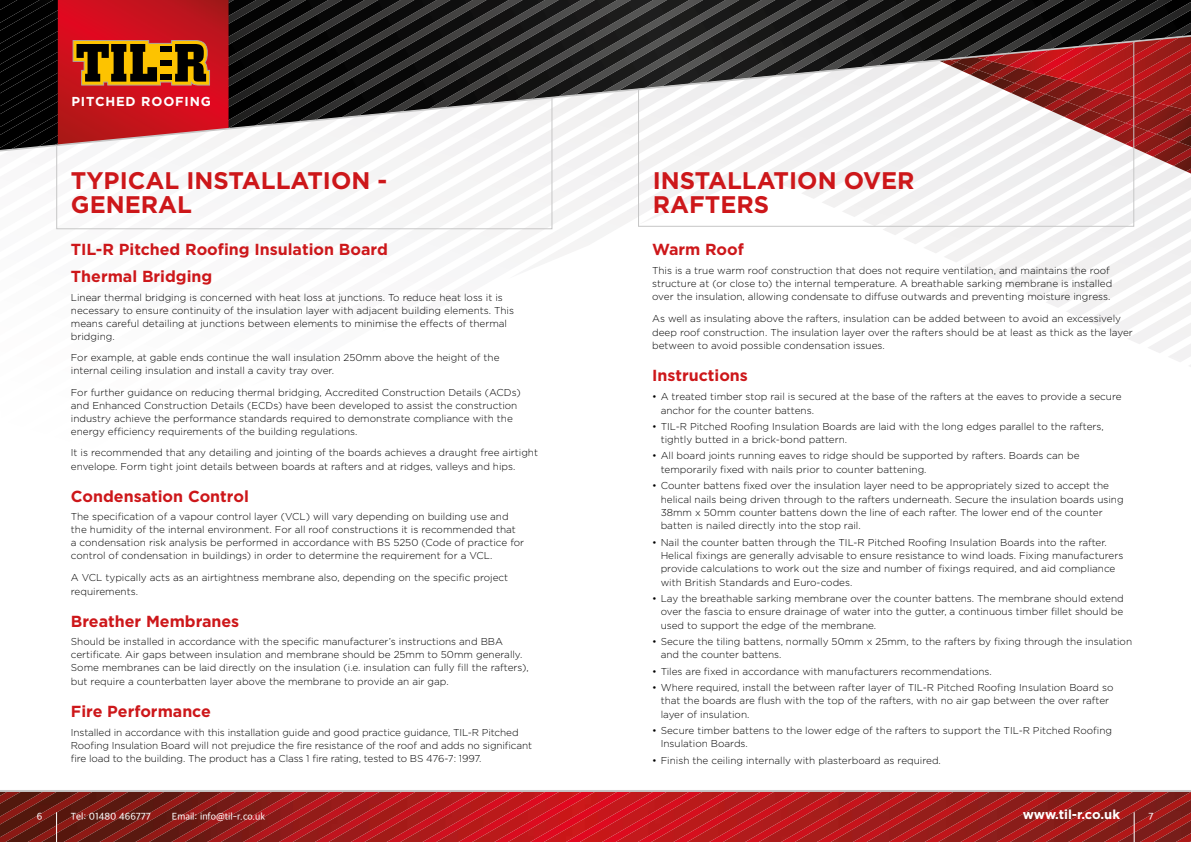
<style>
.page{position:relative;width:1191px;height:842px;background:#fff}
.page>*{position:absolute;margin:0;border:0;box-sizing:border-box;transform-origin:0 0}
.t1{font:700 24px/24px "Gotham";color:#cd171a}
.t2{font:700 16px/27.8px "Gotham";color:#cd171a}
.t3{font:700 13px "Gotham";letter-spacing:-.005em;color:#fff}
.t4{font:700 13px "Gotham";letter-spacing:.065em;color:#fff}
.t5{font:300 10px/13.4px "Gotham";color:#000}
.t6{font:500 10px "Apple SD Gothic Neo";color:#fff}
</style>
<div class="page">
<img style="left:0;top:792px;width:1191px;height:50px">
<hr style="left:56px;top:812px;width:1px;height:30px;background:#fff">
<hr style="left:1134px;top:812px;width:1px;height:30px;background:#fff">
<hr style="left:0;top:790px;width:1191px;height:2px;background:#c6c6c6">
<img style="left:775px;top:0;width:16px;height:26px">
<img style="left:739px;top:0;width:36px;height:34px">
<img style="left:703px;top:0;width:36px;height:34px">
<img style="left:667px;top:0;width:36px;height:34px">
<img style="left:791px;top:0;width:43px;height:26px">
<img style="left:631px;top:0;width:36px;height:34px">
<img style="left:595px;top:0;width:36px;height:34px">
<img style="left:559px;top:0;width:36px;height:34px">
<img style="left:834px;top:0;width:43px;height:26px">
<svg style="left:467px;top:230px;width:724px;height:96px"></svg>
<img style="left:523px;top:0;width:36px;height:34px">
<img style="left:486px;top:0;width:37px;height:34px">
<svg style="left:508px;top:152px;width:252px;height:127px"></svg>
<img style="left:877px;top:0;width:44px;height:26px">
<img style="left:450px;top:0;width:36px;height:34px">
<img style="left:414px;top:0;width:36px;height:34px">
<img style="left:378px;top:0;width:36px;height:34px">
<img style="left:921px;top:0;width:43px;height:26px">
<img style="left:342px;top:0;width:36px;height:34px">
<img style="left:1172px;top:0;width:19px;height:26px">
<img style="left:1136px;top:0;width:36px;height:26px">
<img style="left:306px;top:0;width:36px;height:34px">
<img style="left:1100px;top:0;width:36px;height:26px">
<svg style="left:760px;top:26px;width:431px;height:282px"></svg>
<img style="left:964px;top:0;width:136px;height:34px">
<img style="left:270px;top:0;width:36px;height:34px">
<svg style="left:254px;top:34px;width:937px;height:118px;background:#533e3d"></svg>
<svg style="left:0;top:0;width:254px;height:152px;background:#6e2012"></svg>
<svg style="left:56px;top:97px;width:497px;height:133px"></svg>
<svg style="left:637px;top:40px;width:497px;height:187px"></svg>
<h3 class="t4" style="left:71px;top:94px;width:141px">PITCHED ROOFING</h3>
<h1 class="t1" style="left:71px;top:168px;width:318px">TYPICAL INSTALLATION -<br>GENERAL</h1>
<h2 class="t2" style="left:71px;top:235px;width:318px">TIL-R Pitched Roofing Insulation Board<br>Thermal Bridging</h2>
<p class="t5" style="left:71px;top:291px;width:444px;line-height:13px">Linear thermal bridging is concerned with heat loss at junctions. To reduce heat loss it is necessary to ensure continuity of the insulation layer with adjacent building elements. This means careful detailing at junctions between elements to minimise the effects of thermal bridging.</p>
<p class="t5" style="left:71px;top:351px;width:430px;line-height:13px">For example, at gable ends continue the wall insulation 250mm above the height of the internal ceiling insulation and install a cavity tray over.</p>
<p class="t5" style="left:71px;top:386px;width:451px;line-height:13px">For further guidance on reducing thermal bridging, Accredited Construction Details (ACDs) and Enhanced Construction Details (ECDs) have been developed to assist the construction industry achieve the performance standards required to demonstrate compliance with the energy efficiency requirements of the building regulations.</p>
<p class="t5" style="left:71px;top:446px;width:469px;line-height:13px">It is recommended that any detailing and jointing of the boards achieves a draught free airtight envelope. Form tight joint details between boards at rafters and at ridges, valleys and hips.</p>
<h2 class="t2" style="left:71px;top:481px;width:179px">Condensation Control</h2>
<p class="t5" style="left:71px;top:510px;width:455px;line-height:13px">The specification of a vapour control layer (VCL) will vary depending on building use and the humidity of the internal environment. For all roof constructions it is recommended that<br>a condensation risk analysis be performed in accordance with BS 5250 (Code of practice for control of condensation in buildings) in order to determine the requirement for a VCL.</p>
<p class="t5" style="left:71px;top:570px;width:439px;line-height:14px">A VCL typically acts as an airtightness membrane also, depending on the specific project requirements.</p>
<h2 class="t2" style="left:71px;top:607px;width:170px">Breather Membranes</h2>
<p class="t5" style="left:71px;top:635px;width:459px;line-height:13px">Should be installed in accordance with the specific manufacturer’s instructions and BBA certificate. Air gaps between insulation and membrane should be 25mm to 50mm generally.<br>Some membranes can be laid directly on the insulation (i.e. insulation can fully fill the rafters),</p>
<p class="t5" style="left:71px;top:675px;width:379px">but require a counterbatten layer above the membrane to provide an air gap.</p>
<h2 class="t2" style="left:71px;top:697px;width:142px">Fire Performance</h2>
<p class="t5" style="left:71px;top:726px;width:463px;line-height:13px">Installed in accordance with this installation guide and good practice guidance, TIL-R Pitched<br>Roofing Insulation Board will not prejudice the fire resistance of the roof and adds no significant fire load to the building. The product has a Class 1 fire rating, tested to BS 476-7: 1997.</p>
<h1 class="t1" style="left:652px;top:168px;width:263px">INSTALLATION OVER<br>RAFTERS</h1>
<h2 class="t2" style="left:652px;top:235px;width:93px">Warm Roof</h2>
<p class="t5" style="left:652px;top:263px;width:461px">This is a true warm roof construction that does not require ventilation, and maintains the roof structure at (or close to) the internal temperature. A breathable sarking membrane is installed over the insulation, allowing condensate to diffuse outwards and preventing moisture ingress.</p>
<p class="t5" style="left:652px;top:312px;width:482px">As well as insulating above the rafters, insulation can be added between to avoid an excessively deep roof construction. The insulation layer over the rafters should be at least as thick as the layer between to avoid possible condensation issues.</p>
<h2 class="t2" style="left:652px;top:361px;width:97px">Instructions</h2>
<p class="t5" style="left:660px;top:390px;width:462px;text-indent:-8px">• A treated timber stop rail is secured at the base of the rafters at the eaves to provide a secure anchor for the counter battens.</p>
<p class="t5" style="left:660px;top:419px;width:444px;text-indent:-8px">• TIL-R Pitched Roofing Insulation Boards are laid with the long edges parallel to the rafters, tightly butted in a brick-bond pattern.</p>
<p class="t5" style="left:660px;top:449px;width:420px;text-indent:-8px">• All board joints running eaves to ridge should be supported by rafters. Boards can be temporarily fixed with nails prior to counter battening.</p>
<p class="t5" style="left:660px;top:479px;width:464px;text-indent:-8px">• Counter battens fixed over the insulation layer need to be appropriately sized to accept the helical nails being driven through to the rafters underneath. Secure the insulation boards using 38mm x 50mm counter battens down the line of each rafter. The lower end of the counter batten is nailed directly into the stop rail.</p>
<p class="t5" style="left:660px;top:535px;width:464px;text-indent:-8px">• Nail the counter batten through the TIL-R Pitched Roofing Insulation Boards into the rafter.<br>Helical fixings are generally advisable to ensure resistance to wind loads. Fixing manufacturers provide calculations to work out the size and number of fixings required, and aid compliance with British Standards and Euro-codes.</p>
<p class="t5" style="left:660px;top:592px;width:464px;text-align:justify;text-indent:-8px">• Lay the breathable sarking membrane over the counter battens. The membrane should extend over the fascia to ensure drainage of water into the gutter, a continuous timber fillet should be used to support the edge of the membrane.</p>
<p class="t5" style="left:660px;top:635px;width:473px;text-indent:-8px">• Secure the tiling battens, normally 50mm x 25mm, to the rafters by fixing through the insulation and the counter battens.</p>
<p class="t5" style="left:652px;top:664px;width:341px">• Tiles are fixed in accordance with manufacturers recommendations.</p>
<p class="t5" style="left:660px;top:680px;width:454px;text-indent:-8px">• Where required, install the between rafter layer of TIL-R Pitched Roofing Insulation Board so that the boards are flush with the top of the rafters, with no air gap between the over rafter layer of insulation.</p>
<p class="t5" style="left:660px;top:723px;width:453px;text-indent:-8px">• Secure timber battens to the lower edge of the rafters to support the TIL-R Pitched Roofing<br>Insulation Boards.</p>
<p class="t5" style="left:652px;top:753px;width:290px">• Finish the ceiling internally with plasterboard as required.</p>
<p class="t6" style="left:37px;top:811px;width:7px">6</p>
<p class="t6" style="left:71px;top:811px;width:81px">Tel: 01480 466777</p>
<p class="t6" style="left:172px;top:811px;width:95px">Email: info@til-r.co.uk</p>
<h3 class="t3" style="left:1022px;top:807px;width:99px">www.til-r.co.uk</h3>
<p class="t6" style="left:1148px;top:811px;width:6px">7</p>
</div>
